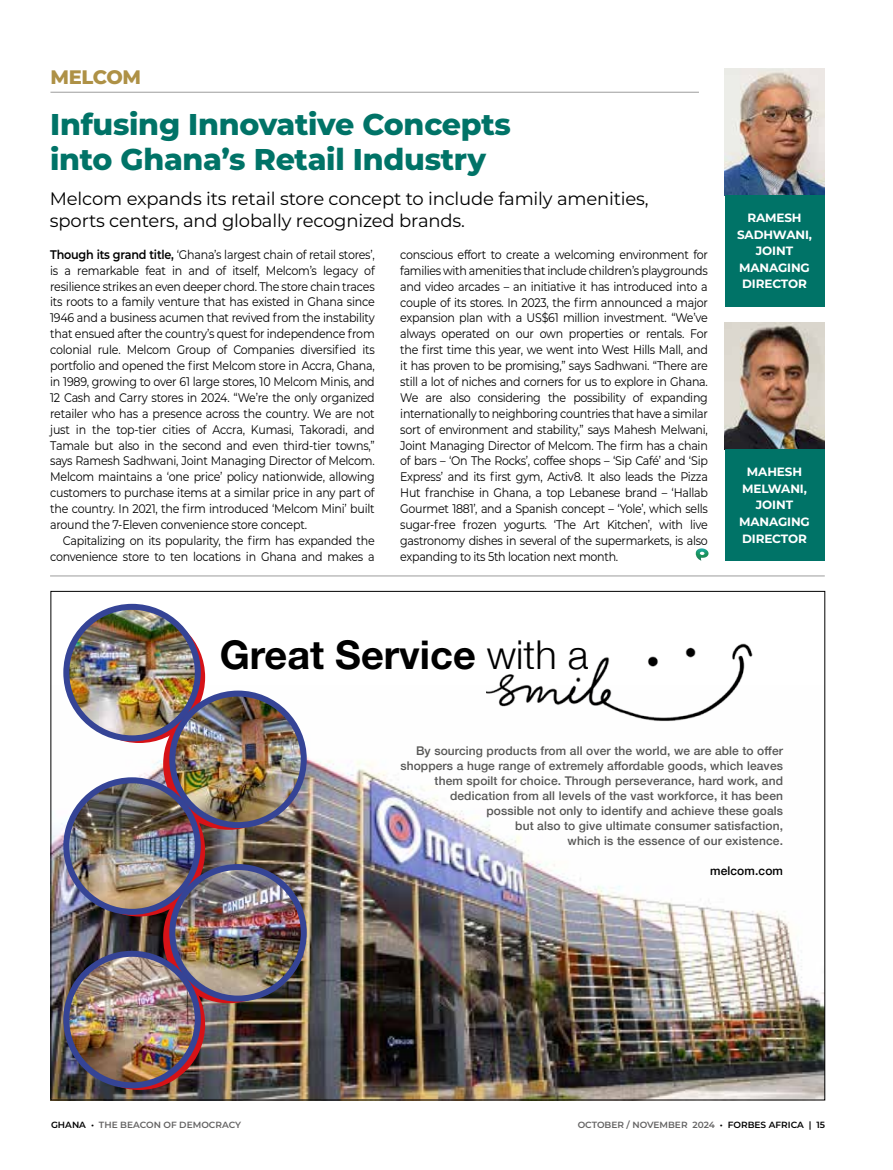
<style>
.page{position:relative;width:893px;height:1170px;background:#fff}
.page>*{position:absolute;margin:0;border:0;box-sizing:border-box;transform-origin:0 0}
.t1{font:700 39.75px "Helvetica Neue";color:#000}
.t2{font:800 30px/34.5px "Montserrat";letter-spacing:-.01em;color:#007367}
.t3{font:800 19.5px "Montserrat";letter-spacing:-.02em;color:#ae9146}
.t4{font:18px/22.5px "Montserrat";letter-spacing:-.01em;color:#000}
.t5{font:12.45px/15.9px "Montserrat";letter-spacing:-.025em;color:#000;text-align:justify;scale:.89 1}
.t6{font:500 12px/15px "Helvetica Neue";letter-spacing:.01em;color:#575756;text-align:right}
.t7{font:700 12px/16.5px "Montserrat";letter-spacing:-.01em;color:#fff;text-align:center}
.t8{font:500 12px "Helvetica Neue";letter-spacing:.01em;color:#000}
.t9{font:600 9px "Montserrat";color:#646363}
.s1{font-weight:600}
.s2{font-weight:300}
.s3{color:#000}
</style>
<div class="page">
<hr style="left:50px;top:575px;width:775px;height:1px;background:#9d9d9c">
<img style="left:53px;top:685px;width:770px;height:412px">
<svg style="left:74px;top:784px;width:131px;height:132px"></svg>
<svg style="left:74px;top:958px;width:131px;height:131px"></svg>
<svg style="left:163px;top:698px;width:132px;height:131px"></svg>
<svg style="left:163px;top:871px;width:132px;height:132px"></svg>
<img style="left:66px;top:610px;width:132px;height:128px">
<div style="left:63px;top:603px;width:138px;height:138px;border:6px solid #354496;border-radius:50%"></div>
<img style="left:66px;top:780px;width:132px;height:131px;border-radius:66px">
<div style="left:63px;top:777px;width:138px;height:137px;border:6px solid #354496;border-radius:50%"></div>
<img style="left:66px;top:953px;width:132px;height:132px;border-radius:66px">
<div style="left:63px;top:950px;width:138px;height:138px;border:6px solid #354496;border-radius:50%"></div>
<img style="left:172px;top:693px;width:132px;height:132px;border-radius:66px">
<div style="left:169px;top:690px;width:138px;height:138px;border:6px solid #354496;border-radius:50%"></div>
<img style="left:172px;top:867px;width:132px;height:131px;border-radius:66px">
<div style="left:169px;top:864px;width:138px;height:137px;border:6px solid #354496;border-radius:50%"></div>
<img style="left:486px;top:643px;width:290px;height:84px">
<svg style="left:696px;top:548px;width:12px;height:12px"></svg>
<img style="left:725px;top:322px;width:99px;height:127px">
<div style="left:725px;top:449px;width:99px;height:111px;background:#007367"></div>
<hr style="left:50px;top:92px;width:649px;height:1px;background:#9d9d9c">
<img style="left:725px;top:68px;width:99px;height:127px">
<div style="left:725px;top:195px;width:99px;height:111px;background:#007367"></div>
<h3 class="t3" style="left:50px;top:63px;width:92px">MELCOM</h3>
<h2 class="t2" style="left:50px;top:106px;width:462px">Infusing Innovative Concepts into Ghana’s Retail Industry</h2>
<h3 class="t4" style="left:50px;top:186px;width:600px">Melcom expands its retail store concept to include family amenities, sports centers, and globally recognized brands.</h3>
<p class="t5" style="left:50px;top:246px;width:366px"><span class="s1">Though its grand title,</span> ‘Ghana’s largest chain of retail stores’, is a remarkable feat in and of itself, Melcom’s legacy of resilience strikes an even deeper chord. The store chain traces its roots to a family venture that has existed in Ghana since 1946 and a business acumen that revived from the instability that ensued after the country’s quest for independence from colonial rule. Melcom Group of Companies diversified its portfolio and opened the first Melcom store in Accra, Ghana, in 1989, growing to over 61 large stores, 10 Melcom Minis, and 12 Cash and Carry stores in 2024. “We’re the only organized retailer who has a presence across the country. We are not just in the top-tier cities of Accra, Kumasi, Takoradi, and Tamale but also in the second and even third-tier towns,” says Ramesh Sadhwani, Joint Managing Director of Melcom.<br>Melcom maintains a ‘one price’ policy nationwide, allowing customers to purchase items at a similar price in any part of the country. In 2021, the firm introduced ‘Melcom Mini’ built around the 7-Eleven convenience store concept.</p>
<p class="t5" style="left:50px;top:532px;width:366px;text-align:right">Capitalizing on its popularity, the firm has expanded the convenience store to ten locations in Ghana and makes a</p>
<p class="t5" style="left:400px;top:246px;width:347px">conscious effort to create a welcoming environment for families with amenities that include children’s playgrounds and video arcades – an initiative it has introduced into a couple of its stores. In 2023, the firm announced a major expansion plan with a US$61 million investment. “We’ve always operated on our own properties or rentals. For the first time this year, we went into West Hills Mall, and it has proven to be promising,” says Sadhwani. “There are still a lot of niches and corners for us to explore in Ghana.<br>We are also considering the possibility of expanding internationally to neighboring countries that have a similar sort of environment and stability,” says Mahesh Melwani, Joint Managing Director of Melcom. The firm has a chain of bars – ‘On The Rocks’, coffee shops – ‘Sip Café’ and ‘Sip Express’ and its first gym, Activ8. It also leads the Pizza Hut franchise in Ghana, a top Lebanese brand – ‘Hallab Gourmet 1881’, and a Spanish concept – ‘Yole’, which sells sugar-free frozen yogurts. ‘The Art Kitchen’, with live gastronomy dishes in several of the supermarkets, is also expanding to its 5th location next month.</p>
<p class="t7" style="left:737px;top:209px;width:76px">RAMESH<br>SADHWANI,<br>JOINT<br>MANAGING<br>DIRECTOR</p>
<p class="t7" style="left:739px;top:463px;width:72px">MAHESH<br>MELWANI,<br>JOINT<br>MANAGING<br>DIRECTOR</p>
<h1 class="t1" style="left:220px;top:630px;width:370px">Great Service <span class="s2">with a</span></h1>
<p class="t6" style="left:400px;top:742px;width:384px">By sourcing products from all over the world, we are able to offer shoppers a huge range of extremely affordable goods, which leaves them spoilt for choice. Through perseverance, hard work, and dedication from all levels of the vast workforce, it has been possible not only to identify and achieve these goals<br>but also to give ultimate consumer satisfaction,<br>which is the essence of our existence.</p>
<p class="t8" style="left:710px;top:860px;width:74px">melcom.com</p>
<p class="t9" style="left:51px;top:1118px;width:192px"><span class="s3">GHANA •</span> THE BEACON OF DEMOCRACY</p>
<p class="t9" style="left:578px;top:1118px;width:249px">OCTOBER / NOVEMBER 2024 <span class="s3">• FORBES AFRICA | 15</span></p>
</div>
